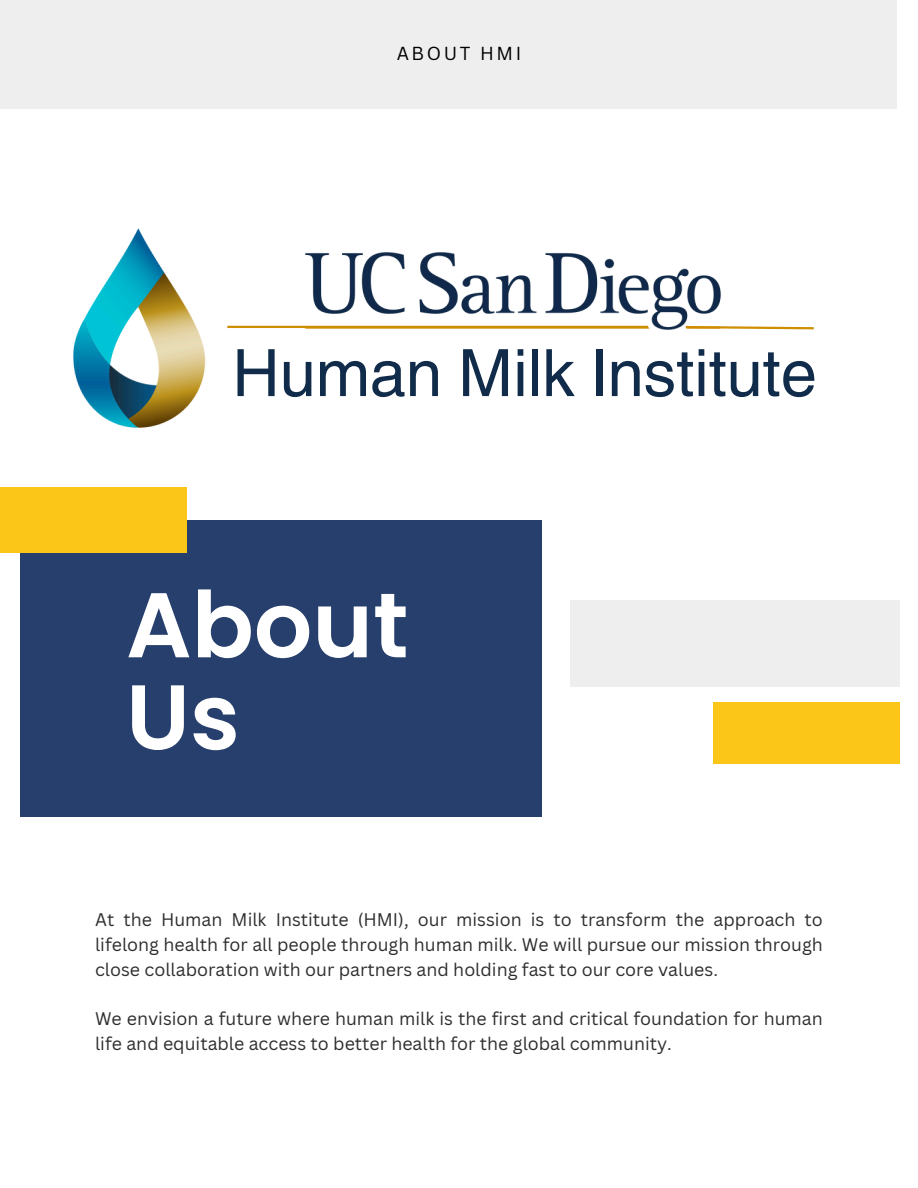
<style>
.page{position:relative;width:918px;height:1188px;background:#fff}
.page>*{position:absolute;margin:0;border:0;box-sizing:border-box;transform-origin:0 0}
.t1{font:600 91.65px/92.1px "Poppins";color:#fff}
.t2{font:65.25px "Helvetica World";color:#112c4a}
.t3{font:18.3px "Canva Sans";letter-spacing:.14em;color:#000}
.t4{font:17.85px/24.8px "Canva Sans";color:#2e2e2e;text-align:justify}
</style>
<div class="page">
<div style="left:0;top:0;width:897px;height:108px;background:#eee"></div>
<div style="left:570px;top:601px;width:330px;height:86px;background:#eee"></div>
<div style="left:713px;top:702px;width:187px;height:62px;background:#fcc618"></div>
<div style="left:20px;top:520px;width:522px;height:297px;background:#273f6c"></div>
<div style="left:0;top:488px;width:187px;height:65px;background:#fcc618"></div>
<img style="left:293px;top:252px;width:428px;height:78px">
<img style="left:73px;top:228px;width:133px;height:200px">
<hr style="left:227px;top:326px;width:421px;height:2px;background:#cf8e00">
<svg style="left:684px;top:325px;width:130px;height:5px"></svg>
<p class="t3" style="left:397px;top:41px;width:126px">ABOUT HMI</p>
<h2 class="t2" style="left:232px;top:335px;width:586px">Human Milk Institute</h2>
<h1 class="t1" style="left:126px;top:579px;width:284px">About<br>Us</h1>
<p class="t4" style="left:95px;top:907px;width:729px">At the Human Milk Institute (HMI), our mission is to transform the approach to lifelong health for all people through human milk. We will pursue our mission through close collaboration with our partners and holding fast to our core values.</p>
<p class="t4" style="left:95px;top:1006px;width:729px">We envision a future where human milk is the first and critical foundation for human life and equitable access to better health for the global community.</p>
</div>
